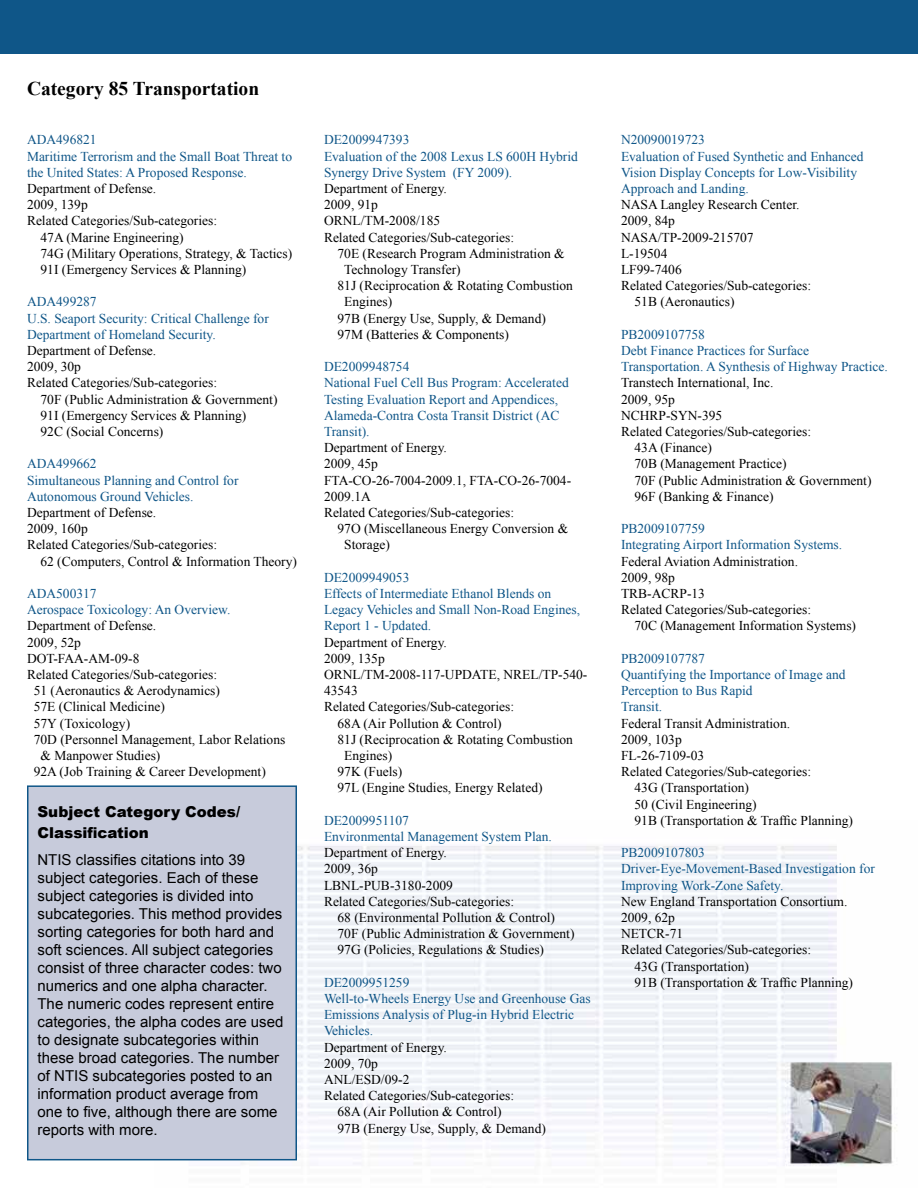
<style>
.page{position:relative;width:918px;height:1188px;background:#fff}
.page>*{position:absolute;margin:0;border:0;box-sizing:border-box;transform-origin:0 0}
.t1{font:700 19.5px "Times New Roman";color:#000}
.t2{font:15px/18px "Arial";color:#000}
.t3{font:900 15px/21.6px "Arial";color:#000}
.t4{font:13.5px/16.2px "Times New Roman";color:#000}
.t5{font:13.5px/16.2px "Times New Roman";color:#0f5688}
</style>
<div class="page">
<div style="left:0;top:0;width:918px;height:54px;background:#0f5688"></div>
<img style="left:155px;top:846px;width:742px;height:320px">
<div style="left:27px;top:785px;width:270px;height:375px;background:#c7cbdb;border:2px solid #0f5688"></div>
<h1 class="t1" style="left:27px;top:75px;width:234px">Category 85 Transportation</h1>
<p class="t5" style="left:27px;top:132px;width:267px">ADA496821<br>Maritime Terrorism and the Small Boat Threat to the United States: A Proposed Response.</p>
<p class="t4" style="left:27px;top:180px;width:131px">Department of Defense.</p>
<p class="t4" style="left:27px;top:196px;width:62px">2009, 139p</p>
<p class="t4" style="left:27px;top:213px;width:192px">Related Categories/Sub-categories:</p>
<p class="t4" style="left:40px;top:229px;width:145px">47A (Marine Engineering)</p>
<p class="t4" style="left:40px;top:245px;width:253px">74G (Military Operations, Strategy, &amp; Tactics)</p>
<p class="t4" style="left:40px;top:261px;width:207px">91I (Emergency Services &amp; Planning)</p>
<p class="t5" style="left:27px;top:294px;width:243px">ADA499287<br>U.S. Seaport Security: Critical Challenge for<br>Department of Homeland Security.</p>
<p class="t4" style="left:27px;top:342px;width:131px">Department of Defense.</p>
<p class="t4" style="left:27px;top:358px;width:55px">2009, 30p</p>
<p class="t4" style="left:27px;top:375px;width:192px">Related Categories/Sub-categories:</p>
<p class="t4" style="left:40px;top:391px;width:239px">70F (Public Administration &amp; Government)</p>
<p class="t4" style="left:40px;top:407px;width:207px">91I (Emergency Services &amp; Planning)</p>
<p class="t4" style="left:40px;top:423px;width:124px">92C (Social Concerns)</p>
<p class="t5" style="left:27px;top:456px;width:213px">ADA499662<br>Simultaneous Planning and Control for<br>Autonomous Ground Vehicles.</p>
<p class="t4" style="left:27px;top:504px;width:131px">Department of Defense.</p>
<p class="t4" style="left:27px;top:520px;width:62px">2009, 160p</p>
<p class="t4" style="left:27px;top:537px;width:192px">Related Categories/Sub-categories:</p>
<p class="t4" style="left:40px;top:553px;width:258px">62 (Computers, Control &amp; Information Theory)</p>
<p class="t5" style="left:27px;top:585px;width:205px">ADA500317<br>Aerospace Toxicology: An Overview.</p>
<p class="t4" style="left:27px;top:618px;width:131px">Department of Defense.</p>
<p class="t4" style="left:27px;top:634px;width:55px">2009, 52p</p>
<p class="t4" style="left:27px;top:650px;width:114px">DOT-FAA-AM-09-8</p>
<p class="t4" style="left:27px;top:666px;width:192px">Related Categories/Sub-categories:</p>
<p class="t4" style="left:34px;top:682px;width:188px">51 (Aeronautics &amp; Aerodynamics)</p>
<p class="t4" style="left:34px;top:699px;width:133px">57E (Clinical Medicine)</p>
<p class="t4" style="left:34px;top:715px;width:98px">57Y (Toxicology)</p>
<p class="t4" style="left:34px;top:731px;width:253px">70D (Personnel Management, Labor Relations</p>
<p class="t4" style="left:40px;top:747px;width:121px">&amp; Manpower Studies)</p>
<p class="t4" style="left:34px;top:763px;width:234px">92A (Job Training &amp; Career Development)</p>
<p class="t3" style="left:38px;top:800px;width:204px">Subject Category Codes/<br>Classification</p>
<p class="t2" style="left:38px;top:851px;width:247px">NTIS classifies citations into 39 subject categories. Each of these subject categories is divided into subcategories. This method provides sorting categories for both hard and soft sciences. All subject categories consist of three character codes: two numerics and one alpha character.<br>The numeric codes represent entire categories, the alpha codes are used to designate subcategories within these broad categories. The number of NTIS subcategories posted to an information product average from one to five, although there are some reports with more.</p>
<p class="t5" style="left:324px;top:132px;width:255px">DE2009947393<br>Evaluation of the 2008 Lexus LS 600H Hybrid<br>Synergy Drive System (FY 2009).</p>
<p class="t4" style="left:324px;top:180px;width:124px">Department of Energy.</p>
<p class="t4" style="left:324px;top:196px;width:55px">2009, 91p</p>
<p class="t4" style="left:324px;top:213px;width:118px">ORNL/TM-2008/185</p>
<p class="t4" style="left:324px;top:229px;width:192px">Related Categories/Sub-categories:</p>
<p class="t4" style="left:338px;top:245px;width:229px">70E (Research Program Administration &amp;</p>
<p class="t4" style="left:344px;top:261px;width:118px">Technology Transfer)</p>
<p class="t4" style="left:338px;top:277px;width:237px">81J (Reciprocation &amp; Rotating Combustion</p>
<p class="t4" style="left:344px;top:294px;width:49px">Engines)</p>
<p class="t4" style="left:338px;top:310px;width:210px">97B (Energy Use, Supply, &amp; Demand)</p>
<p class="t4" style="left:338px;top:326px;width:173px">97M (Batteries &amp; Components)</p>
<p class="t5" style="left:324px;top:358px;width:246px">DE2009948754<br>National Fuel Cell Bus Program: Accelerated<br>Testing Evaluation Report and Appendices,<br>Alameda-Contra Costa Transit District (AC<br>Transit).</p>
<p class="t4" style="left:324px;top:439px;width:249px">Department of Energy.<br>2009, 45p<br>FTA-CO-26-7004-2009.1, FTA-CO-26-7004-<br>2009.1A<br>Related Categories/Sub-categories:</p>
<p class="t4" style="left:344px;top:520px;width:225px;text-indent:-7px">97O (Miscellaneous Energy Conversion &amp;<br>Storage)</p>
<p class="t5" style="left:324px;top:569px;width:258px">DE2009949053<br>Effects of Intermediate Ethanol Blends on<br>Legacy Vehicles and Small Non-Road Engines,<br>Report 1 - Updated.</p>
<p class="t4" style="left:324px;top:634px;width:124px">Department of Energy.</p>
<p class="t4" style="left:324px;top:650px;width:62px">2009, 135p</p>
<p class="t4" style="left:324px;top:666px;width:265px">ORNL/TM-2008-117-UPDATE, NREL/TP-540-</p>
<p class="t4" style="left:324px;top:682px;width:35px">43543</p>
<p class="t4" style="left:324px;top:699px;width:192px">Related Categories/Sub-categories:</p>
<p class="t4" style="left:338px;top:715px;width:166px">68A (Air Pollution &amp; Control)</p>
<p class="t4" style="left:338px;top:731px;width:237px">81J (Reciprocation &amp; Rotating Combustion</p>
<p class="t4" style="left:344px;top:747px;width:49px">Engines)</p>
<p class="t4" style="left:338px;top:763px;width:66px">97K (Fuels)</p>
<p class="t4" style="left:338px;top:780px;width:207px">97L (Engine Studies, Energy Related)</p>
<p class="t5" style="left:324px;top:812px;width:229px">DE2009951107<br>Environmental Management System Plan.</p>
<p class="t4" style="left:324px;top:844px;width:124px">Department of Energy.</p>
<p class="t4" style="left:324px;top:861px;width:55px">2009, 36p</p>
<p class="t4" style="left:324px;top:877px;width:130px">LBNL-PUB-3180-2009</p>
<p class="t4" style="left:324px;top:893px;width:192px">Related Categories/Sub-categories:</p>
<p class="t4" style="left:338px;top:909px;width:219px">68 (Environmental Pollution &amp; Control)</p>
<p class="t4" style="left:338px;top:925px;width:239px">70F (Public Administration &amp; Government)</p>
<p class="t4" style="left:338px;top:942px;width:208px">97G (Policies, Regulations &amp; Studies)</p>
<p class="t5" style="left:324px;top:974px;width:268px">DE2009951259<br>Well-to-Wheels Energy Use and Greenhouse Gas<br>Emissions Analysis of Plug-in Hybrid Electric<br>Vehicles.</p>
<p class="t4" style="left:324px;top:1039px;width:124px">Department of Energy.</p>
<p class="t4" style="left:324px;top:1055px;width:55px">2009, 70p</p>
<p class="t4" style="left:324px;top:1071px;width:87px">ANL/ESD/09-2</p>
<p class="t4" style="left:324px;top:1087px;width:192px">Related Categories/Sub-categories:</p>
<p class="t4" style="left:338px;top:1104px;width:166px">68A (Air Pollution &amp; Control)</p>
<p class="t4" style="left:338px;top:1120px;width:210px">97B (Energy Use, Supply, &amp; Demand)</p>
<p class="t5" style="left:621px;top:132px;width:244px">N20090019723<br>Evaluation of Fused Synthetic and Enhanced<br>Vision Display Concepts for Low-Visibility<br>Approach and Landing.</p>
<p class="t4" style="left:621px;top:196px;width:180px">NASA Langley Research Center.</p>
<p class="t4" style="left:621px;top:213px;width:55px">2009, 84p</p>
<p class="t4" style="left:621px;top:229px;width:134px">NASA/TP-2009-215707</p>
<p class="t4" style="left:621px;top:245px;width:48px">L-19504</p>
<p class="t4" style="left:621px;top:261px;width:62px">LF99-7406</p>
<p class="t4" style="left:621px;top:277px;width:192px">Related Categories/Sub-categories:</p>
<p class="t4" style="left:634px;top:294px;width:102px">51B (Aeronautics)</p>
<p class="t5" style="left:621px;top:326px;width:268px">PB2009107758<br>Debt Finance Practices for Surface<br>Transportation. A Synthesis of Highway Practice.</p>
<p class="t4" style="left:621px;top:375px;width:154px">Transtech International, Inc.</p>
<p class="t4" style="left:621px;top:391px;width:55px">2009, 95p</p>
<p class="t4" style="left:621px;top:407px;width:103px">NCHRP-SYN-395</p>
<p class="t4" style="left:621px;top:423px;width:192px">Related Categories/Sub-categories:</p>
<p class="t4" style="left:634px;top:439px;width:79px">43A (Finance)</p>
<p class="t4" style="left:634px;top:456px;width:154px">70B (Management Practice)</p>
<p class="t4" style="left:634px;top:472px;width:239px">70F (Public Administration &amp; Government)</p>
<p class="t4" style="left:634px;top:488px;width:141px">96F (Banking &amp; Finance)</p>
<p class="t5" style="left:621px;top:520px;width:223px">PB2009107759<br>Integrating Airport Information Systems.</p>
<p class="t4" style="left:621px;top:553px;width:179px">Federal Aviation Administration.</p>
<p class="t4" style="left:621px;top:569px;width:55px">2009, 98p</p>
<p class="t4" style="left:621px;top:585px;width:86px">TRB-ACRP-13</p>
<p class="t4" style="left:621px;top:601px;width:192px">Related Categories/Sub-categories:</p>
<p class="t4" style="left:634px;top:618px;width:223px">70C (Management Information Systems)</p>
<p class="t5" style="left:621px;top:650px;width:226px">PB2009107787<br>Quantifying the Importance of Image and<br>Perception to Bus Rapid<br>Transit.</p>
<p class="t4" style="left:621px;top:715px;width:171px">Federal Transit Administration.</p>
<p class="t4" style="left:621px;top:731px;width:62px">2009, 103p</p>
<p class="t4" style="left:621px;top:747px;width:85px">FL-26-7109-03</p>
<p class="t4" style="left:621px;top:763px;width:192px">Related Categories/Sub-categories:</p>
<p class="t4" style="left:634px;top:780px;width:116px">43G (Transportation)</p>
<p class="t4" style="left:634px;top:796px;width:124px">50 (Civil Engineering)</p>
<p class="t4" style="left:634px;top:812px;width:220px">91B (Transportation &amp; Traffic Planning)</p>
<p class="t5" style="left:621px;top:844px;width:255px">PB2009107803<br>Driver-Eye-Movement-Based Investigation for<br>Improving Work-Zone Safety.</p>
<p class="t4" style="left:621px;top:893px;width:228px">New England Transportation Consortium.</p>
<p class="t4" style="left:621px;top:909px;width:55px">2009, 62p</p>
<p class="t4" style="left:621px;top:925px;width:64px">NETCR-71</p>
<p class="t4" style="left:621px;top:942px;width:192px">Related Categories/Sub-categories:</p>
<p class="t4" style="left:634px;top:958px;width:116px">43G (Transportation)</p>
<p class="t4" style="left:634px;top:974px;width:220px">91B (Transportation &amp; Traffic Planning)</p>
</div>
